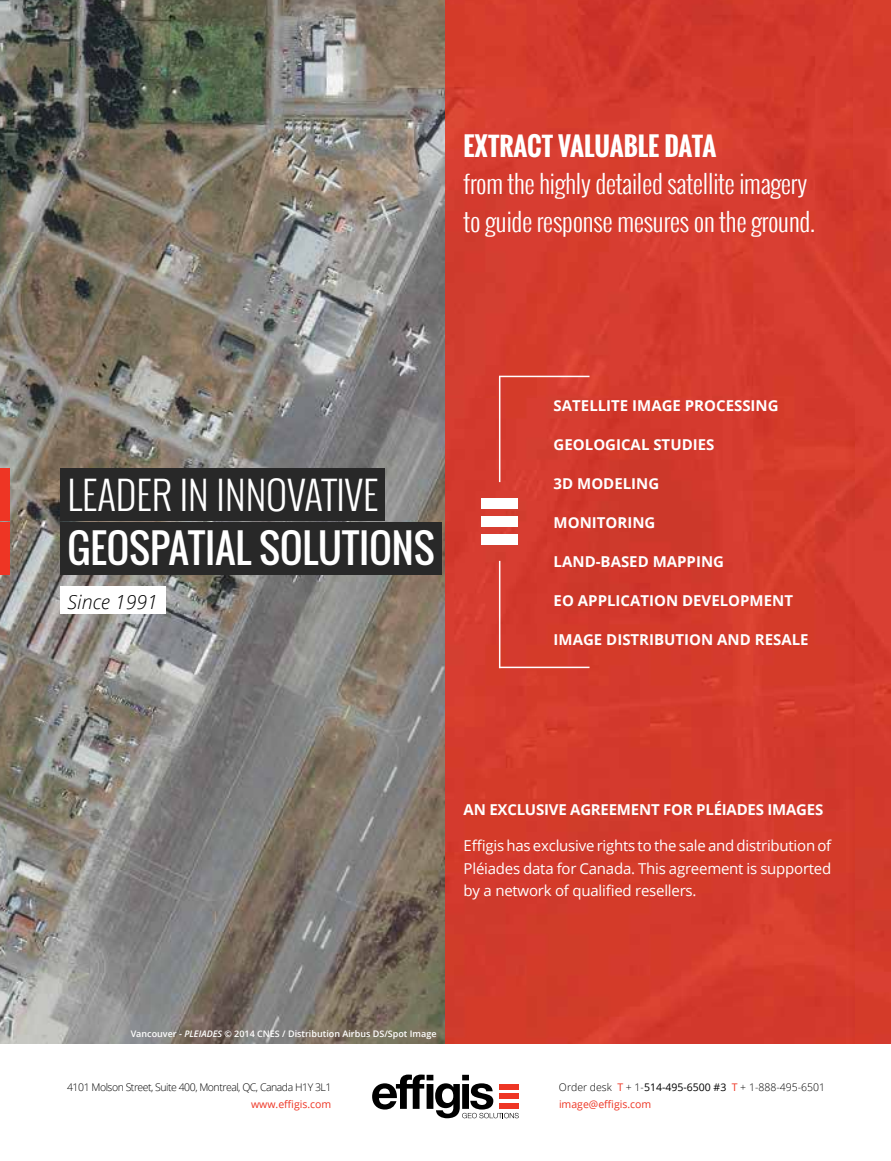
<style>
.page{position:relative;width:891px;height:1161px;background:#fff}
.page>*{position:absolute;margin:0;border:0;box-sizing:border-box;transform-origin:0 0}
.t1{font:39px "Oswald";color:#fff}
.t2{font:300 39px "Oswald";color:#fff}
.t3{font:300 25.5px/37.5px "Oswald";letter-spacing:-.01em;color:#fff}
.t4{font:700 25.5px "Oswald";color:#fff}
.t5{font:italic 300 19.5px "Open Sans";color:#000}
.t6{font:700 15px "Open Sans";color:#fff}
.t7{font:15px/22.5px "Open Sans";letter-spacing:-.015em;color:#fff;text-align:justify}
.t8{font:300 10.5px/16.5px "Open Sans";color:#000}
.t9{font:300 10.5px "Open Sans";letter-spacing:-.045em;color:#000}
.t10{font:10.5px "Open Sans";color:#ee3524}
.t11{font:600 9px "Open Sans";color:#fff}
.s1{font-style:italic}
.s2{font-weight:400;color:#ee3524}
.s3{font-weight:400}
</style>
<div class="page">
<img style="left:0;top:0;width:891px;height:1044px">
<div style="left:0;top:468px;width:9px;height:52px;background:#ee3524"></div>
<div style="left:60px;top:468px;width:325px;height:52px;background:#282828"></div>
<div style="left:0;top:522px;width:9px;height:52px;background:#ee3524"></div>
<div style="left:60px;top:522px;width:382px;height:52px;background:#282828"></div>
<div style="left:60px;top:586px;width:106px;height:28px;background:#fff"></div>
<svg style="left:372px;top:1075px;width:147px;height:43px"></svg>
<hr style="left:499px;top:561px;width:1px;height:107px;background:#fff">
<hr style="left:499px;top:377px;width:1px;height:105px;background:#fff">
<hr style="left:499px;top:376px;width:91px;height:1px;background:#fff">
<hr style="left:499px;top:667px;width:91px;height:1px;background:#fff">
<div style="left:482px;top:498px;width:36px;height:11px;background:#fff"></div>
<div style="left:482px;top:516px;width:36px;height:11px;background:#fff"></div>
<div style="left:482px;top:534px;width:36px;height:11px;background:#fff"></div>
<h2 class="t4" style="left:464px;top:127px;width:254px">EXTRACT VALUABLE DATA</h2>
<h2 class="t3" style="left:464px;top:165px;width:353px">from the highly detailed satellite imagery to guide response mesures on the ground.</h2>
<h1 class="t2" style="left:68px;top:466px;width:312px">LEADER IN INNOVATIVE</h1>
<h1 class="t1" style="left:68px;top:519px;width:369px">GEOSPATIAL SOLUTIONS</h1>
<h3 class="t5" style="left:68px;top:588px;width:92px">Since 1991</h3>
<p class="t6" style="left:554px;top:395px;width:226px">SATELLITE IMAGE PROCESSING</p>
<p class="t6" style="left:554px;top:434px;width:162px">GEOLOGICAL STUDIES</p>
<p class="t6" style="left:554px;top:473px;width:107px">3D MODELING</p>
<p class="t6" style="left:554px;top:512px;width:103px">MONITORING</p>
<p class="t6" style="left:554px;top:551px;width:172px">LAND-BASED MAPPING</p>
<p class="t6" style="left:554px;top:590px;width:241px">EO APPLICATION DEVELOPMENT</p>
<p class="t6" style="left:554px;top:629px;width:256px">IMAGE DISTRIBUTION AND RESALE</p>
<p class="t6" style="left:464px;top:799px;width:361px">AN EXCLUSIVE AGREEMENT FOR PLÉIADES IMAGES</p>
<p class="t7" style="left:464px;top:834px;width:369px">Effigis has exclusive rights to the sale and distribution of Pléiades data for Canada. This agreement is supported by a network of qualified resellers.</p>
<p class="t11" style="left:131px;top:1028px;width:307px">Vancouver - <span class="s1">PLEIADES</span> © 2014 CNES / Distribution Airbus DS/Spot Image</p>
<p class="t9" style="left:67px;top:1080px;width:266px">4101 Molson Street, Suite 400, Montreal, QC, Canada H1Y 3L1</p>
<p class="t10" style="left:251px;top:1097px;width:82px">www.effigis.com</p>
<p class="t8" style="left:559px;top:1079px;width:268px">Order desk <span class="s2">T</span> + 1-<span class="s3">514-495-6500 #3</span> <span class="s2">T</span> + 1-888-495-6501 <span class="s2">image@effigis.com</span></p>
</div>
